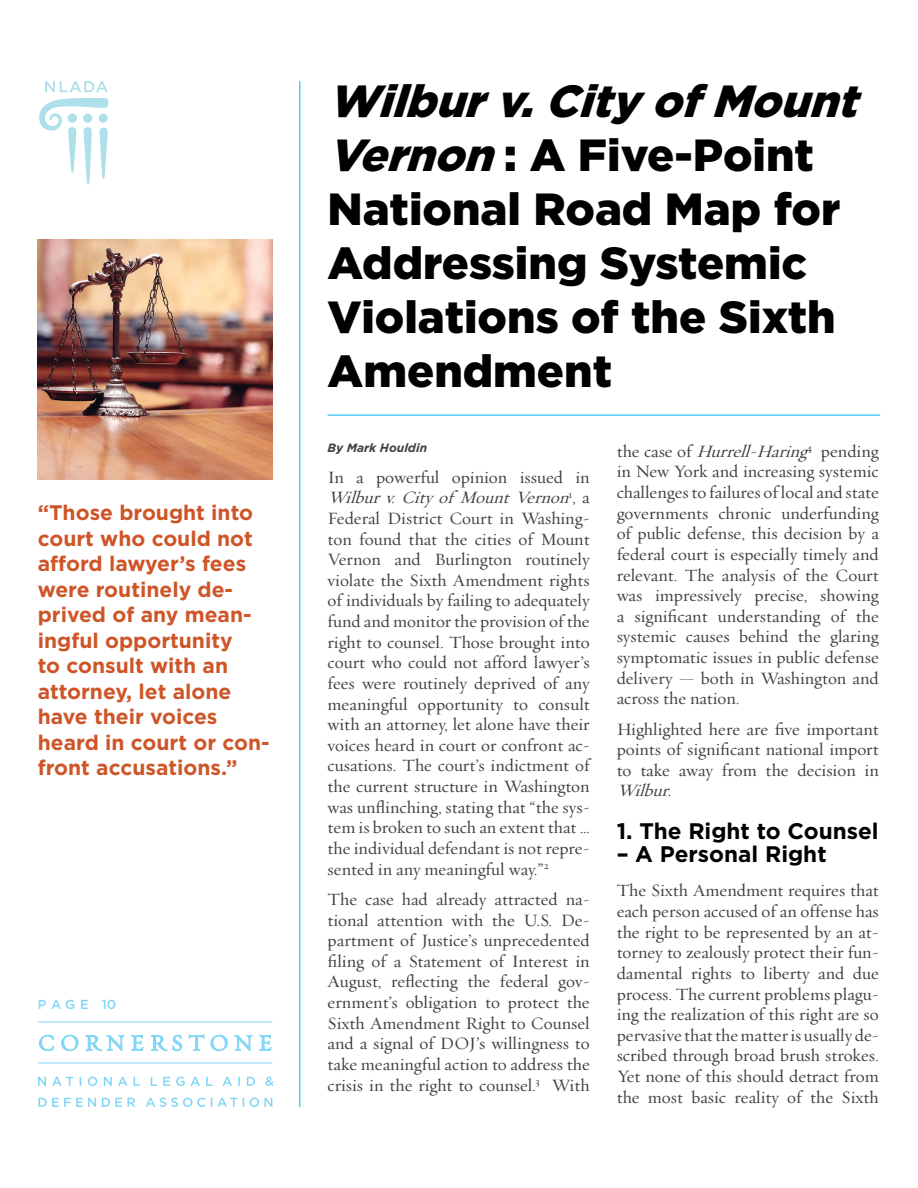
<style>
.page{position:relative;width:918px;height:1188px;background:#fff}
.page>*{position:absolute;margin:0;border:0;box-sizing:border-box;transform-origin:0 0}
.t1{font:900 45px/54px "Gotham";color:#000}
.t2{font:700 22.5px "Gotham";color:#000}
.t3{font:700 21px/25.5px "Gotham";color:#ce5528}
.t4{font:17.4px/20.5px "Requiem Text";color:#414042;text-align:justify}
.t5{font:500 13.05px "Gotham";letter-spacing:.33em;color:#00aeef}
.t6{font:italic 700 12px "Gotham";color:#414042}
.s1{font-style:italic}
</style>
<div class="page">
<hr style="left:299px;top:81px;width:1px;height:1026px;background:#00aeef">
<svg style="left:39px;top:1034px;width:233px;height:17px"></svg>
<hr style="left:38px;top:1063px;width:234px;height:1px;background:#00aeef">
<hr style="left:38px;top:1022px;width:234px;height:1px;background:#00aeef">
<svg style="left:38px;top:1098px;width:234px;height:9px"></svg>
<svg style="left:38px;top:1077px;width:236px;height:9px"></svg>
<svg style="left:39px;top:81px;width:70px;height:104px"></svg>
<hr style="left:328px;top:415px;width:552px;height:1px;background:#00aeef">
<img style="left:38px;top:240px;width:234px;height:240px">
<p class="t3" style="left:38px;top:500px;width:233px">“Those brought into court who could not afford lawyer’s fees were routinely de&shy;prived of any mean&shy;ingful opportunity<br>to consult with an attorney, let alone have their voices heard in court or con&shy;front accusations.”</p>
<p class="t5" style="left:38px;top:996px;width:80px">PAGE 10</p>
<p class="t1" style="left:328px;top:74px;width:549px"><span class="s1">Wilburv.CityofMount<br>Vernon</span>: A Five-Point<br>National Road Map for<br>Addressing Systemic<br>Violations of the Sixth<br>Amendment</p>
<p class="t6" style="left:328px;top:440px;width:101px">By Mark Houldin</p>
<p class="t4" style="left:328px;top:466px;width:264px">In a powerful opinion issued in <span class="s1">Wilburv.City of MountVernon</span><sup>1</sup> , a Federal District Court in Washing&shy;ton found that the cities of Mount Vernon and Burlington routinely violate the Sixth Amendment rights of individuals by failing to adequately fund and monitor the provision of the right to counsel. Those brought into court who could not afford lawyer’s fees were routinely deprived of any meaningful opportunity to consult with an attorney, let alone have their voices heard in court or confront ac&shy;cusations. The court’s indictment of the current structure in Washington was unflinching, stating that “the sys&shy;tem is broken to such an extent that … the individual defendant is not repre&shy;sented in any meaningful way.”<sup>2</sup></p>
<p class="t4" style="left:328px;top:888px;width:264px">The case had already attracted na&shy;tional attention with the U.S. De&shy;partment of Justice’s unprecedented filing of a Statement of Interest in August, reflecting the federal gov&shy;ernment’s obligation to protect the Sixth Amendment Right to Counsel and a signal of DOJ’s willingness to take meaningful action to address the crisis in the right to counsel.<sup>3</sup> With</p>
<p class="t4" style="left:617px;top:440px;width:264px">t h e c a s e o f <span class="s1">Hurrell-Haring</span><sup>4</sup> p e n d i n g in New York and increasing systemic challenges to failures of local and state governments chronic underfunding of public defense, this decision by a federal court is especially timely and relevant. The analysis of the Court was impressively precise, showing a significant understanding of the systemic causes behind the glaring symptomatic issues in public defense delivery — both in Washington and across the nation.</p>
<p class="t4" style="left:617px;top:718px;width:264px">Highlighted here are five important points of significant national import to take away from the decision in <span class="s1">Wilbur</span>.</p>
<p class="t2" style="left:617px;top:816px;width:263px">1. The Right to Counsel</p>
<p class="t2" style="left:617px;top:839px;width:211px">– A Personal Right</p>
<p class="t4" style="left:617px;top:880px;width:264px">The Sixth Amendment requires that each person accused of an offense has the right to be represented by an at&shy;torney to zealously protect their fun&shy;damental rights to liberty and due process. The current problems plagu&shy;ing the realization of this right are so pervasive that the matter is usually de&shy;scribed through broad brush strokes.<br>Yet none of this should detract from the most basic reality of the Sixth</p>
</div>
